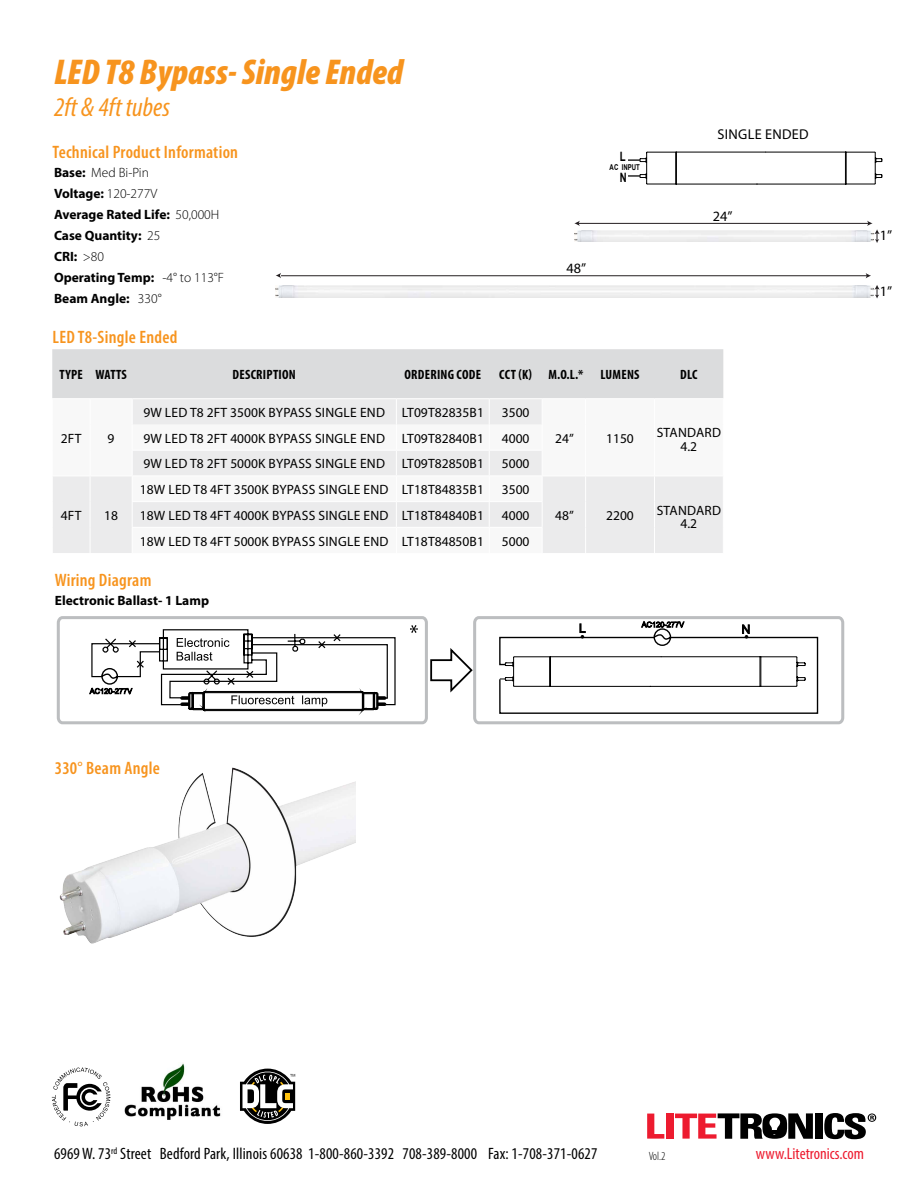
<style>
.page{position:relative;width:918px;height:1188px;background:#fff}
.page>*{position:absolute;margin:0;border:0;box-sizing:border-box;transform-origin:0 0}
.t1{font:italic 900 condensed 36px "Myriad Pro";color:#f7941e}
.t2{font:italic condensed 27px "Myriad Pro";color:#f7941e}
.t3{font:600 condensed 18px "Myriad Pro";letter-spacing:.015em;color:#f7941e}
.t4{font:condensed 16.5px "Myriad Pro";letter-spacing:.01em;color:#000}
.t5{font:condensed 16.5px "Myriad Pro";color:#ed1b2f}
.t6{font:14.25px "Myriad Pro";letter-spacing:.02em;color:#000}
.t7{font:13.5px/13.5px "Myriad Pro";letter-spacing:.01em;color:#000;text-align:center}
.t8{font:700 13.5px/21px "Myriad Pro";color:#000}
.t9{font:700 condensed 13.5px "Myriad Pro";letter-spacing:.02em;color:#000}
.t10{font:700 12.9px/21.5px "Arial";color:#000;scale:.75 1}
.t11{font:300 condensed 12px "Myriad Pro";color:#000}
.t12{font:700 8.1px "Arial";color:#000;scale:.75 1}
.s1{font-weight:300}
</style>
<div class="page">
<img style="left:59px;top:767px;width:297px;height:177px">
<svg style="left:647px;top:1114px;width:17px;height:25px"></svg>
<div style="left:666px;top:1114px;width:7px;height:25px;background:#ed1b2f"></div>
<div style="left:815px;top:1113px;width:8px;height:26px;background:#000"></div>
<svg style="left:675px;top:1113px;width:138px;height:26px"></svg>
<svg style="left:824px;top:1113px;width:52px;height:26px"></svg>
<svg style="left:52px;top:1068px;width:58px;height:58px"></svg>
<img style="left:125px;top:1063px;width:96px;height:57px">
<svg style="left:52px;top:349px;width:672px;height:204px"></svg>
<hr style="left:578px;top:223px;width:292px;height:1px;background:#241f21">
<hr style="left:281px;top:275px;width:587px;height:1px;background:#241f21">
<svg style="left:574px;top:221px;width:6px;height:5px"></svg>
<svg style="left:276px;top:273px;width:5px;height:5px"></svg>
<svg style="left:866px;top:273px;width:5px;height:5px"></svg>
<svg style="left:867px;top:221px;width:13px;height:22px"></svg>
<svg style="left:874px;top:285px;width:6px;height:14px"></svg>
<img style="left:574px;top:230px;width:299px;height:12px">
<img style="left:276px;top:286px;width:597px;height:12px">
<svg style="left:628px;top:151px;width:255px;height:34px"></svg>
<svg style="left:56px;top:616px;width:789px;height:109px"></svg>
<svg style="left:89px;top:627px;width:307px;height:84px"></svg>
<svg style="left:429px;top:646px;width:45px;height:49px"></svg>
<svg style="left:410px;top:625px;width:8px;height:8px"></svg>
<svg style="left:240px;top:1069px;width:55px;height:55px"></svg>
<h1 class="t1" style="left:54px;top:53px;width:351px">LED T8 Bypass- Single Ended</h1>
<h2 class="t2" style="left:54px;top:91px;width:118px">2ft &amp; 4ft tubes</h2>
<h3 class="t3" style="left:53px;top:142px;width:187px">Technical Product Information</h3>
<p class="t8" style="left:54px;top:161px;width:172px">Base: <span class="s1">Med Bi-Pin<br></span>Voltage: <span class="s1">120-277V<br></span>Average Rated Life: <span class="s1">50,000H<br></span>Case Quantity: <span class="s1">25<br></span>CRI: <span class="s1">&gt;80<br></span>Operating Temp: <span class="s1">-4° to 113°F<br></span>Beam Angle: <span class="s1">330°</span></p>
<h3 class="t3" style="left:53px;top:327px;width:126px">LED T8-Single Ended</h3>
<p class="t10" style="left:620px;top:146px;width:11px">L<br>N</p>
<p class="t12" style="left:610px;top:161px;width:42px">AC INPUT</p>
<p class="t6" style="left:567px;top:260px;width:21px">48”</p>
<p class="t9" style="left:59px;top:366px;width:69px">TYPE WATTS</p>
<p class="t9" style="left:233px;top:366px;width:65px">DESCRIPTION</p>
<p class="t9" style="left:405px;top:366px;width:78px">ORDERING CODE</p>
<p class="t9" style="left:499px;top:366px;width:86px">CCT (K) M.O.L.*</p>
<p class="t9" style="left:600px;top:366px;width:41px">LUMENS</p>
<p class="t9" style="left:680px;top:366px;width:19px">DLC</p>
<p class="t7" style="left:143px;top:406px;width:342px">9W LED T8 2FT 3500K BYPASS SINGLE END LT09T82835B1</p>
<p class="t7" style="left:502px;top:406px;width:29px">3500</p>
<p class="t6" style="left:718px;top:125px;width:93px">SINGLE ENDED</p>
<p class="t6" style="left:713px;top:207px;width:21px">24”</p>
<p class="t7" style="left:61px;top:431px;width:22px">2FT</p>
<p class="t7" style="left:108px;top:431px;width:8px">9</p>
<p class="t7" style="left:61px;top:509px;width:22px">4FT</p>
<p class="t7" style="left:104px;top:509px;width:15px">18</p>
<p class="t7" style="left:143px;top:431px;width:342px">9W LED T8 2FT 4000K BYPASS SINGLE END LT09T82840B1</p>
<p class="t7" style="left:502px;top:431px;width:29px">4000</p>
<p class="t7" style="left:143px;top:457px;width:342px">9W LED T8 2FT 5000K BYPASS SINGLE END LT09T82850B1</p>
<p class="t7" style="left:502px;top:457px;width:29px">5000</p>
<p class="t7" style="left:140px;top:483px;width:346px">18W LED T8 4FT 3500K BYPASS SINGLE END LT18T84835B1</p>
<p class="t7" style="left:502px;top:483px;width:29px">3500</p>
<p class="t7" style="left:140px;top:508px;width:346px">18W LED T8 4FT 4000K BYPASS SINGLE END LT18T84840B1</p>
<p class="t7" style="left:502px;top:508px;width:29px">4000</p>
<p class="t7" style="left:140px;top:534px;width:346px">18W LED T8 4FT 5000K BYPASS SINGLE END LT18T84850B1</p>
<p class="t7" style="left:502px;top:534px;width:29px">5000</p>
<h3 class="t3" style="left:55px;top:570px;width:98px">Wiring Diagram</h3>
<p class="t8" style="left:55px;top:590px;width:156px">Electronic Ballast- 1 Lamp</p>
<p class="t7" style="left:555px;top:431px;width:20px">24”</p>
<p class="t7" style="left:606px;top:431px;width:29px">1150</p>
<p class="t7" style="left:657px;top:426px;width:66px">STANDARD<br>4.2</p>
<p class="t7" style="left:555px;top:509px;width:20px">48”</p>
<p class="t7" style="left:606px;top:509px;width:29px">2200</p>
<p class="t7" style="left:657px;top:503px;width:66px">STANDARD<br>4.2</p>
<h3 class="t3" style="left:55px;top:758px;width:107px">330° Beam Angle</h3>
<p class="t6" style="left:880px;top:227px;width:14px">1”</p>
<p class="t6" style="left:880px;top:282px;width:14px">1”</p>
<p class="t4" style="left:54px;top:1144px;width:545px">6969 W. 73<sup>rd</sup> Street Bedford Park, Illinois 60638 1-800-860-3392 708-389-8000 Fax: 1-708-371-0627</p>
<p class="t5" style="left:756px;top:1144px;width:110px">www.Litetronics.com</p>
<p class="t11" style="left:649px;top:1148px;width:18px">Vol.2</p>
</div>
